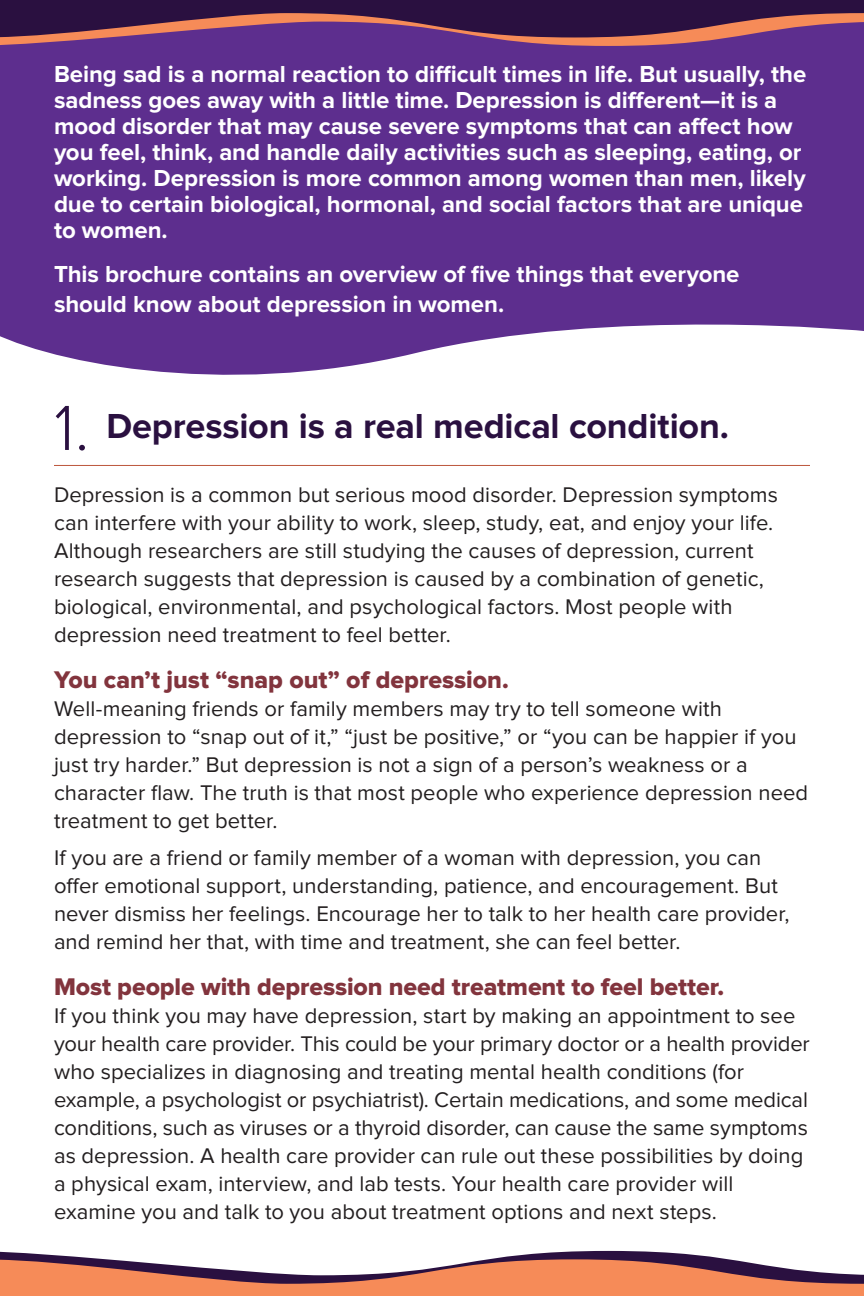
<style>
.page{position:relative;width:864px;height:1296px;background:#fff}
.page>*{position:absolute;margin:0;border:0;box-sizing:border-box;transform-origin:0 0}
.t1{font:700 36px "Proxima Nova";letter-spacing:-.005em;color:#2a1040}
.t2{font:25px "Proxima Nova Extrabld";letter-spacing:-.005em;color:#82343d}
.t3{font:700 24px/26px "Proxima Nova";letter-spacing:-.005em;color:#fff}
.t4{font:22px/28px "Proxima Nova";color:#231f20}
.s1{font-weight:300;font-size:66px}
</style>
<div class="page">
<svg style="left:0;top:49px;width:864px;height:326px;fill:#5d2e8e"></svg>
<hr style="left:54px;top:465px;width:756px;height:1px;background:#bc553b">
<svg style="left:0;top:0;width:864px;height:49px"></svg>
<svg style="left:0;top:1250px;width:864px;height:46px"></svg>
<p class="t3" style="left:54px;top:62px;width:754px">Being sad is a normal reaction to difficult times in life. But usually, the sadness goes away with a little time. Depression is different—it is a mood disorder that may cause severe symptoms that can affect how you feel, think, and handle daily activities such as sleeping, eating, or working. Depression is more common among women than men, likely due to certain biological, hormonal, and social factors that are unique to women.</p>
<p class="t3" style="left:54px;top:260px;width:687px;line-height:30px">This brochure contains an overview of five things that everyone should know about depression in women.</p>
<h2 class="t1" style="left:54px;top:410px;width:677px"><span class="s1">1.</span> Depression is a real medical condition.</h2>
<p class="t4" style="left:54px;top:482px;width:726px">Depression is a common but serious mood disorder. Depression symptoms can interfere with your ability to work, sleep, study, eat, and enjoy your life.<br>Although researchers are still studying the causes of depression, current research suggests that depression is caused by a combination of genetic, biological, environmental, and psychological factors. Most people with depression need treatment to feel better.</p>
<h3 class="t2" style="left:54px;top:668px;width:456px">You can’t just “snap out” of depression.</h3>
<p class="t4" style="left:54px;top:696px;width:756px">Well-meaning friends or family members may try to tell someone with depression to “snap out of it,” “just be positive,” or “you can be happier if you just try harder.” But depression is not a sign of a person’s weakness or a character flaw. The truth is that most people who experience depression need treatment to get better.</p>
<p class="t4" style="left:54px;top:845px;width:737px">If you are a friend or family member of a woman with depression, you can offer emotional support, understanding, patience, and encouragement. But never dismiss her feelings. Encourage her to talk to her health care provider, and remind her that, with time and treatment, she can feel better.</p>
<h3 class="t2" style="left:54px;top:975px;width:672px">Most people with depression need treatment to feel better.</h3>
<p class="t4" style="left:54px;top:1003px;width:757px">If you think you may have depression, start by making an appointment to see your health care provider. This could be your primary doctor or a health provider who specializes in diagnosing and treating mental health conditions (for example, a psychologist or psychiatrist). Certain medications, and some medical conditions, such as viruses or a thyroid disorder, can cause the same symptoms as depression. A health care provider can rule out these possibilities by doing a physical exam, interview, and lab tests. Your health care provider will examine you and talk to you about treatment options and next steps.</p>
</div>
